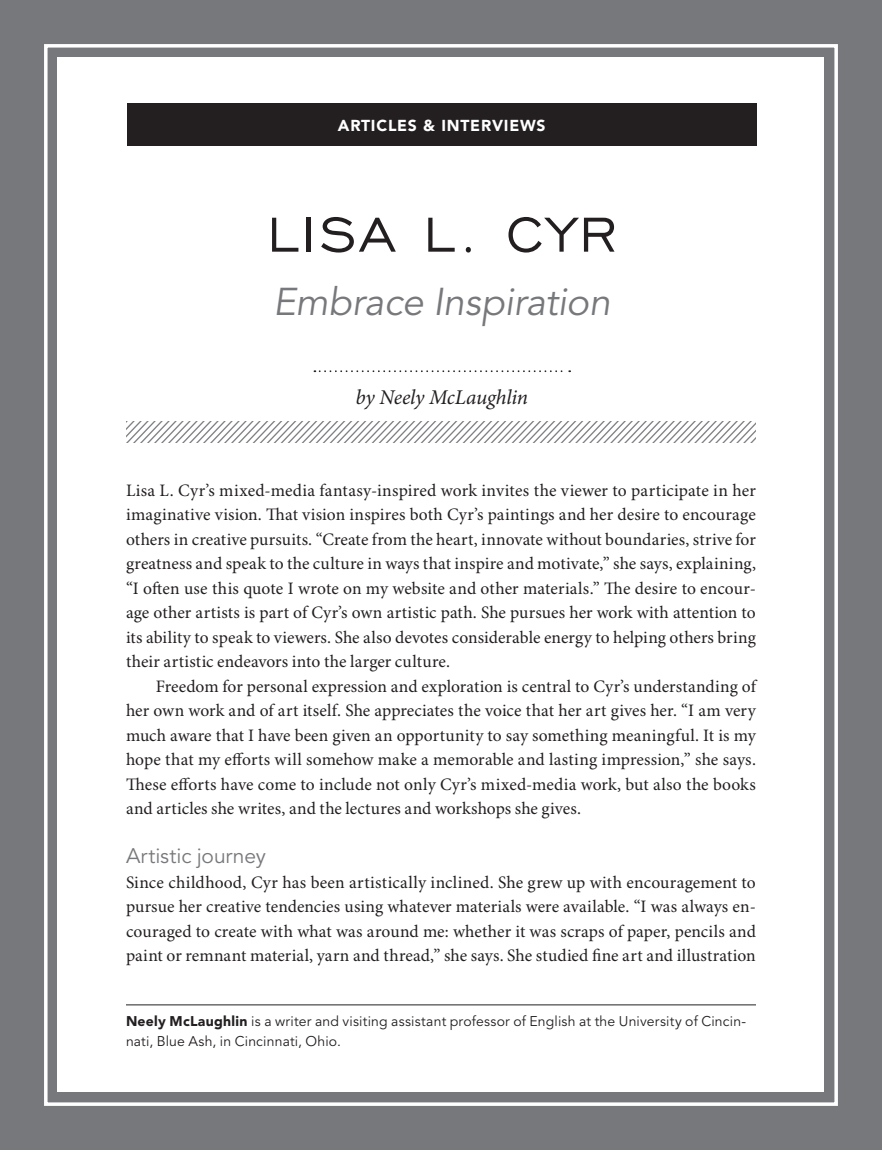
<style>
.page{position:relative;width:882px;height:1150px;background:#77787b}
.page>*{position:absolute;margin:0;border:0;box-sizing:border-box;transform-origin:0 0}
.t1{font:63px "Engravers Gothic BT";letter-spacing:.05em;color:#231f20}
.t2{font:italic 38.5px "Avenir LT Std";letter-spacing:-.005em;color:#77787b}
.t3{font:italic 21px "Minion Pro";letter-spacing:-.015em;color:#231f20}
.t4{font:21px "Avenir LT Std";letter-spacing:-.005em;color:#77787b}
.t5{font:17.5px/24.5px "Minion Pro";letter-spacing:.005em;color:#231f20;text-align:justify}
.t6{font:900 15.75px "Avenir LT Std";letter-spacing:.05em;color:#fff}
.t7{font:14px/19.2px "Avenir LT Std";letter-spacing:.015em;color:#231f20}
.s1{font-weight:900}
</style>
<div class="page">
<div style="left:58px;top:58px;width:766px;height:1034px;background:#fff"></div>
<div style="left:44px;top:44px;width:794px;height:1062px;border:4px solid #fff"></div>
<svg style="left:126px;top:421px;width:630px;height:21px"></svg>
<div style="left:127px;top:104px;width:630px;height:42px;background:#231f20"></div>
<svg style="left:314px;top:370px;width:256px;height:2px"></svg>
<hr style="left:126px;top:1004px;width:630px;height:1px;background:#231f20">
<p class="t6" style="left:338px;top:116px;width:209px">ARTICLES &amp; INTERVIEWS</p>
<h1 class="t1" style="left:267px;top:199px;width:351px">Lisa L. Cyr</h1>
<h2 class="t2" style="left:273px;top:279px;width:339px">Embrace Inspiration</h2>
<p class="t3" style="left:356px;top:384px;width:174px">by Neely McLaughlin</p>
<p class="t5" style="left:126px;top:479px;width:632px">Lisa L. Cyr’s mixed-media fantasy-inspired work invites the viewer to participate in her imaginative vision. That vision inspires both Cyr’s paintings and her desire to encourage others in creative pursuits. “Create from the heart, innovate without boundaries, strive for greatness and speak to the culture in ways that inspire and motivate,” she says, explaining, “I often use this quote I wrote on my website and other materials.” The desire to encour&shy;age other artists is part of Cyr’s own artistic path. She pursues her work with attention to its ability to speak to viewers. She also devotes considerable energy to helping others bring their artistic endeavors into the larger culture.</p>
<p class="t5" style="left:126px;top:675px;width:632px;text-indent:30px">Freedom for personal expression and exploration is central to Cyr’s understanding of her own work and of art itself. She appreciates the voice that her art gives her. “I am very much aware that I have been given an opportunity to say something meaningful. It is my hope that my efforts will somehow make a memorable and lasting impression,” she says.<br>These efforts have come to include not only Cyr’s mixed-media work, but also the books and articles she writes, and the lectures and workshops she gives.</p>
<p class="t4" style="left:126px;top:844px;width:142px">Artistic journey</p>
<p class="t5" style="left:126px;top:871px;width:631px">Since childhood, Cyr has been artistically inclined. She grew up with encouragement to pursue her creative tendencies using whatever materials were available. “I was always en&shy;couraged to create with what was around me: whether it was scraps of paper, pencils and paint or remnant material, yarn and thread,” she says. She studied fine art and illustration</p>
<p class="t7" style="left:126px;top:1012px;width:622px"><span class="s1">NEELY MCLAUGHLIN</span> is a writer and visiting assistant professor of English at the University of Cincin&shy;nati, Blue Ash, in Cincinnati, Ohio.</p>
</div>
